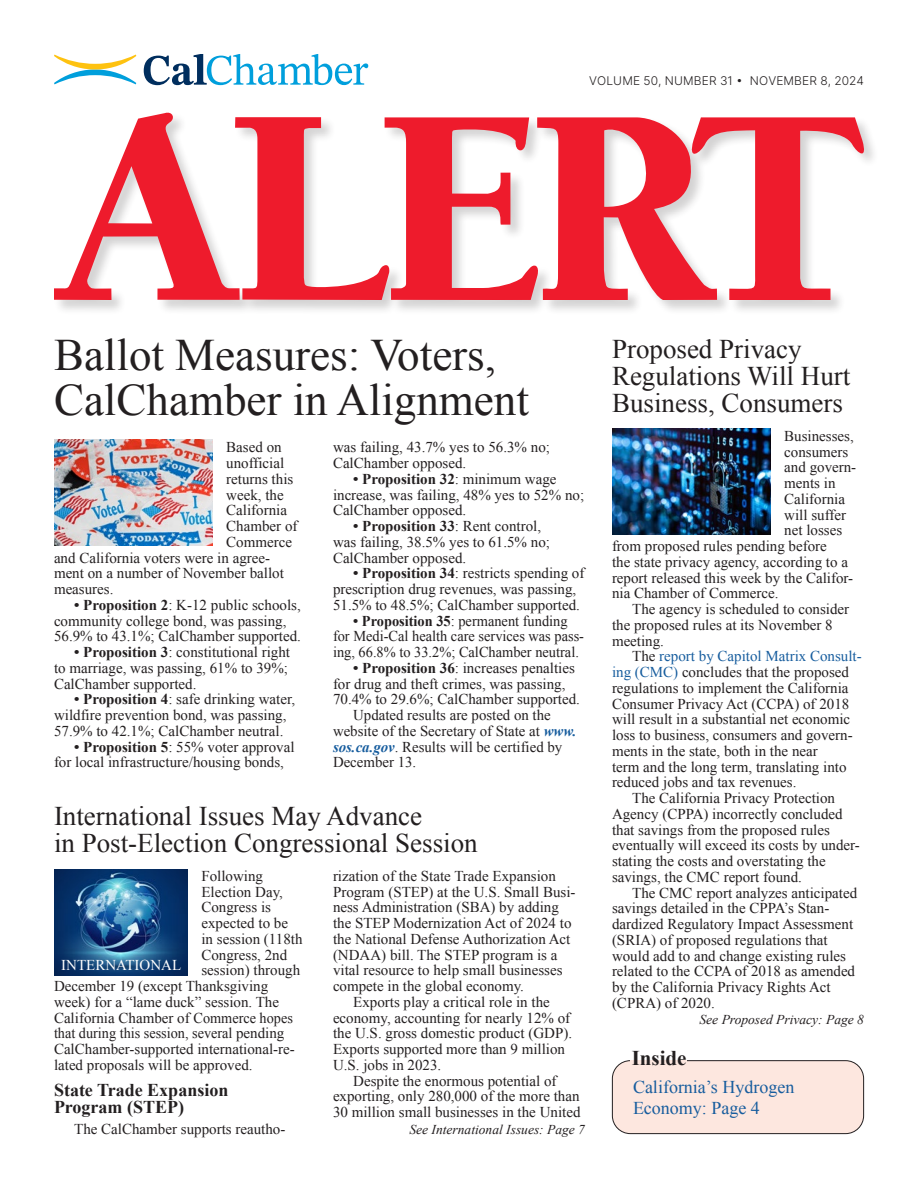
<style>
.page{position:relative;width:918px;height:1188px;background:#fff}
.page>*{position:absolute;margin:0;border:0;box-sizing:border-box;transform-origin:0 0}
._30_30_head{font:45px/45px "Times New Roman";color:#231f20}
._18_18_head{font:27px/27px "Times New Roman";color:#231f20}
.t1{font:700 21px "Times New Roman";color:#231f20}
.t2{font:18px/21.6px "Times New Roman";color:#175d9e}
.subhead{font:700 18px/17.2px "Times New Roman";color:#231f20}
.Body{font:15px/15.8px "Times New Roman";color:#231f20}
.Bold_to{font:15px/15.8px "Times New Roman";color:#231f20}
.Body-First{font:15px "Times New Roman";color:#231f20}
.Bold_to-2{font:15px/15.8px "Times New Roman";color:#231f20;text-align:center;scale:.96 1}
.Body-First-2{font:15px "Times New Roman";color:#231f20;scale:.95 1}
.t3{font:15px "Times New Roman";color:#fff}
.See_Story{font:italic 13.5px "Times New Roman";color:#231f20}
.t4{font:12px "Inter";letter-spacing:.01em;color:#231f20}
.s1{font-weight:700}
.s2{font-weight:700;font-style:italic;color:#175d9e}
.s3{color:#175d9e}
</style>
<div class="page">
<div style="left:53px;top:112px;width:826px;height:204px;background:#231f20;opacity:.2"></div>
<svg style="left:54px;top:112px;width:814px;height:188px"></svg>
<svg style="left:144px;top:54px;width:224px;height:31px"></svg>
<svg style="left:54px;top:55px;width:82px;height:29px"></svg>
<div style="left:612px;top:1061px;width:252px;height:73px;background:#fde7df;border-radius:18px"></div>
<div style="left:612px;top:1060px;width:252px;height:74px;border:1px solid #231f20;border-radius:18px"></div>
<hr style="left:630px;top:1060px;width:57px;height:2px;background:#fde7df">
<img style="left:54px;top:440px;width:159px;height:106px">
<img style="left:54px;top:870px;width:134px;height:105px">
<img style="left:612px;top:428px;width:159px;height:106px">
<p class="t4" style="left:589px;top:72px;width:276px">VOLUME 50, NUMBER 31 • NOVEMBER 8, 2024</p>
<p class="_30_30_head" style="left:54px;top:332px;width:476px">Ballot Measures: Voters,<br>CalChamber in Alignment</p>
<p class="Body-First" style="left:226px;top:437px;width:57px">Based on</p>
<p class="Body-First" style="left:226px;top:453px;width:60px">unofficial</p>
<p class="Body-First" style="left:226px;top:469px;width:69px">returns this</p>
<p class="Body-First" style="left:226px;top:485px;width:59px">week, the</p>
<p class="Body-First" style="left:226px;top:500px;width:62px">California</p>
<p class="Body-First" style="left:226px;top:516px;width:73px">Chamber of</p>
<p class="Body-First" style="left:226px;top:532px;width:67px">Commerce</p>
<p class="Body-First" style="left:54px;top:548px;width:218px">and California voters were in agree-</p>
<p class="Body-First" style="left:54px;top:563px;width:231px">ment on a number of November ballot</p>
<p class="Body-First" style="left:54px;top:579px;width:61px">measures.</p>
<p class="Bold_to" style="left:54px;top:597px;width:249px;text-indent:20px"><span class="s1">• Proposition 2</span>: K-12 public schools, community college bond, was passing,<br>56.9% to 43.1%; CalChamber supported.</p>
<p class="Bold_to" style="left:54px;top:644px;width:238px;text-indent:20px"><span class="s1">• Proposition 3</span>: constitutional right to marriage, was passing, 61% to 39%;<br>CalChamber supported.</p>
<p class="Bold_to" style="left:54px;top:691px;width:243px;text-indent:20px"><span class="s1">• Proposition 4</span>: safe drinking water, wildfire prevention bond, was passing,<br>57.9% to 42.1%; CalChamber neutral.</p>
<p class="Bold_to" style="left:54px;top:739px;width:242px;text-indent:20px"><span class="s1">• Proposition 5</span>: 55% voter approval for local infrastructure/housing bonds,</p>
<p class="Bold_to" style="left:333px;top:439px;width:219px">was failing, 43.7% yes to 56.3% no;<br>CalChamber opposed.</p>
<p class="Bold_to" style="left:333px;top:471px;width:253px;text-indent:20px"><span class="s1">• Proposition 32</span>: minimum wage increase, was failing, 48% yes to 52% no;<br>CalChamber opposed.</p>
<p class="Bold_to" style="left:333px;top:518px;width:219px;text-indent:20px"><span class="s1">• Proposition 33</span>: Rent control, was failing, 38.5% yes to 61.5% no;<br>CalChamber opposed.</p>
<p class="Bold_to" style="left:333px;top:565px;width:253px;text-indent:20px"><span class="s1">• Proposition 34</span>: restricts spending of prescription drug revenues, was passing,<br>51.5% to 48.5%; CalChamber supported.</p>
<p class="Bold_to-2" style="left:333px;top:613px;width:263px"><span class="s1">• Proposition 35</span>: permanent funding<br>for Medi-Cal health care services was pass&shy;ing, 66.8% to 33.2%; CalChamber neutral.</p>
<p class="Bold_to" style="left:333px;top:660px;width:249px;text-indent:20px"><span class="s1">• Proposition 36</span>: increases penalties for drug and theft crimes, was passing,<br>70.4% to 29.6%; CalChamber supported.</p>
<p class="Body" style="left:333px;top:707px;width:245px;text-indent:20px">Updated results are posted on the website of the Secretary of State at <span class="s2">www. sos.ca.gov</span>. Results will be certified by<br>December 13.</p>
<p class="_18_18_head" style="left:54px;top:802px;width:425px">International Issues May Advance<br>in Post-Election Congressional Session</p>
<p class="Body-First" style="left:201px;top:866px;width:63px">Following</p>
<p class="Body-First" style="left:201px;top:881px;width:83px">Election Day,</p>
<p class="Body-First" style="left:201px;top:897px;width:71px">Congress is</p>
<p class="Body-First" style="left:201px;top:913px;width:88px">expected to be</p>
<p class="Body-First" style="left:201px;top:929px;width:103px">in session (118th</p>
<p class="Body-First" style="left:201px;top:944px;width:87px">Congress, 2nd</p>
<p class="Body-First" style="left:201px;top:960px;width:100px">session) through</p>
<p class="Body-First" style="left:54px;top:976px;width:216px">December 19 (except Thanksgiving</p>
<p class="Body-First" style="left:54px;top:992px;width:227px">week) for a “lame duck” session. The</p>
<p class="Body-First" style="left:54px;top:1007px;width:240px">California Chamber of Commerce hopes</p>
<p class="Body-First-2" style="left:54px;top:1023px;width:244px">that during this session, several pending</p>
<p class="Body-First" style="left:54px;top:1039px;width:242px">CalChamber-supported international-re-</p>
<p class="Body-First" style="left:54px;top:1055px;width:200px">lated proposals will be approved.</p>
<p class="subhead" style="left:54px;top:1080px;width:176px">State Trade Expansion<br>Program (STEP)</p>
<p class="Body" style="left:74px;top:1121px;width:213px">The CalChamber supports reautho-</p>
<p class="Body" style="left:333px;top:868px;width:244px">rization of the State Trade Expansion Program (STEP) at the U.S. Small Busi&shy;ness Administration (SBA) by adding the STEP Modernization Act of 2024 to the National Defense Authorization Act (NDAA) bill. The STEP program is a vital resource to help small businesses compete in the global economy.</p>
<p class="Body" style="left:333px;top:994px;width:241px;text-indent:20px">Exports play a critical role in the economy, accounting for nearly 12% of the U.S. gross domestic product (GDP).<br>Exports supported more than 9 million U.S. jobs in 2023.</p>
<p class="Body" style="left:333px;top:1072px;width:249px;text-align:center">Despite the enormous potential of exporting, only 280,000 of the more than<br>30 million small businesses in the United</p>
<p class="t3" style="left:61px;top:955px;width:121px">INTERNATIONAL</p>
<p class="See_Story" style="left:410px;top:1121px;width:177px">See International Issues: Page 7</p>
<p class="_18_18_head" style="left:612px;top:335px;width:240px">Proposed Privacy<br>Regulations Will Hurt<br>Business, Consumers</p>
<p class="Body-First" style="left:784px;top:426px;width:71px">Businesses,</p>
<p class="Body-First" style="left:784px;top:441px;width:66px">consumers</p>
<p class="Body-First" style="left:784px;top:457px;width:74px">and govern-</p>
<p class="Body-First" style="left:784px;top:473px;width:53px">ments in</p>
<p class="Body-First" style="left:784px;top:489px;width:62px">California</p>
<p class="Body-First" style="left:784px;top:504px;width:63px">will suffer</p>
<p class="Body-First" style="left:784px;top:520px;width:59px">net losses</p>
<p class="Body-First" style="left:612px;top:536px;width:216px">from proposed rules pending before</p>
<p class="Body-First" style="left:612px;top:552px;width:238px">the state privacy agency, according to a</p>
<p class="Body-First" style="left:612px;top:567px;width:243px">report released this week by the Califor-</p>
<p class="Body-First" style="left:612px;top:583px;width:168px">nia Chamber of Commerce.</p>
<p class="Body" style="left:612px;top:601px;width:239px;text-indent:20px">The agency is scheduled to consider the proposed rules at its November 8 meeting.</p>
<p class="Body" style="left:612px;top:648px;width:251px;text-indent:20px">The <span class="s3">report by Capitol Matrix Consult&shy;ing (CMC)</span> concludes that the proposed regulations to implement the California Consumer Privacy Act (CCPA) of 2018 will result in a substantial net economic loss to business, consumers and govern&shy;ments in the state, both in the near<br>term and the long term, translating into reduced jobs and tax revenues.</p>
<p class="Body" style="left:612px;top:790px;width:249px;text-indent:20px">The California Privacy Protection Agency (CPPA) incorrectly concluded that savings from the proposed rules eventually will exceed its costs by under&shy;stating the costs and overstating the savings, the CMC report found.</p>
<p class="Body" style="left:612px;top:884px;width:247px;text-indent:20px">The CMC report analyzes anticipated savings detailed in the CPPA’s Stan&shy;dardized Regulatory Impact Assessment (SRIA) of proposed regulations that would add to and change existing rules related to the CCPA of 2018 as amended by the California Privacy Rights Act (CPRA) of 2020.</p>
<p class="t1" style="left:632px;top:1043px;width:56px">Inside</p>
<p class="See_Story" style="left:700px;top:1010px;width:166px">See Proposed Privacy: Page 8</p>
<p class="t2" style="left:633px;top:1075px;width:163px">California’s Hydrogen<br>Economy: Page 4</p>
</div>
